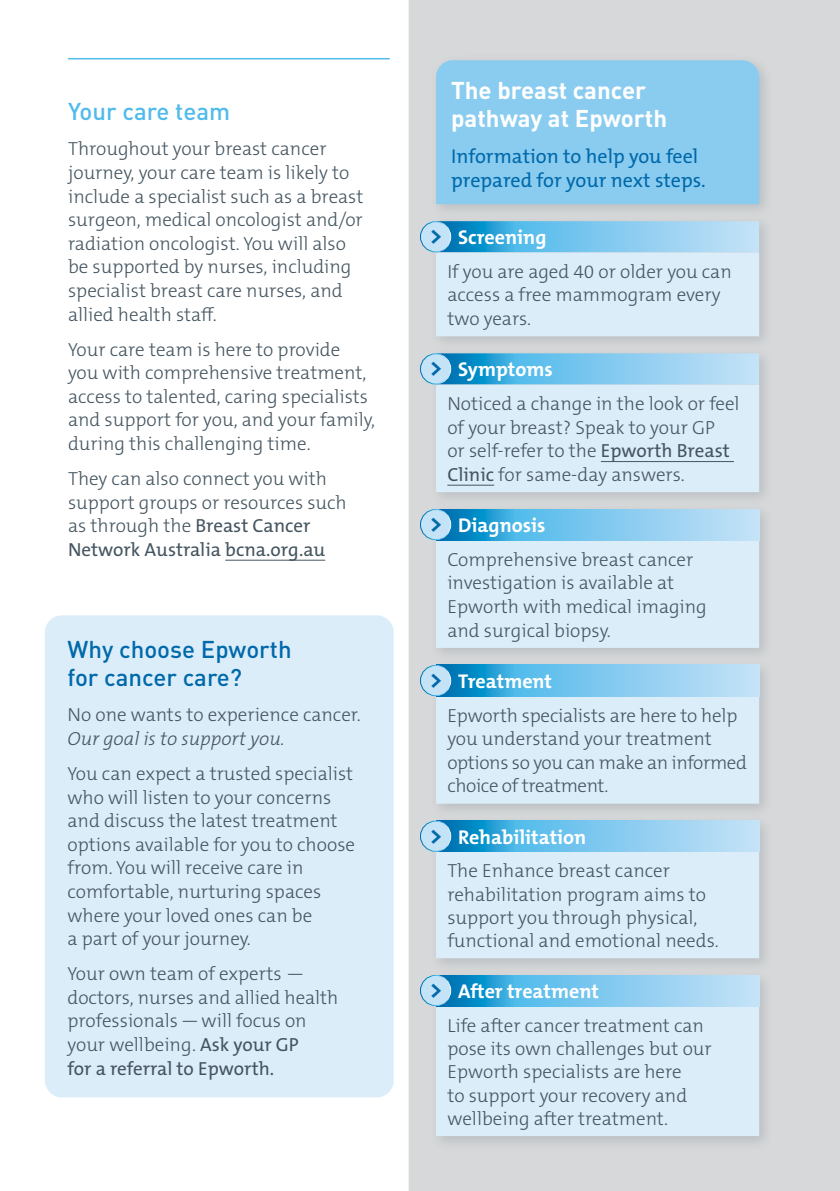
<style>
.page{position:relative;width:840px;height:1191px;background:#fff}
.page>*{position:absolute;margin:0;border:0;box-sizing:border-box;transform-origin:0 0}
.t1{font:700 24px/28px "DINOT";color:#fff}
.t2{font:500 24px/28px "DINOT";color:#0069aa}
.t3{font:500 24px "DINOT";color:#50bbeb}
.t4{font:700 24px "The Mix B W7";color:#0069aa}
.t5{font:700 20px "The Mix B W7";color:#fff}
.t6{font:20px/24px "The Mix B W5 Plain";color:#0069aa}
.t7{font:300 19px/23.6px "The Mix B W3";color:#455560}
.t8{font:19px "The Mix B W5 Plain";color:#455560}
.t9{font:italic 300 19px "The Mix B W3";color:#455560}
.s1{font-family:"The Mix B W5 Plain";font-weight:400}
</style>
<div class="page">
<div style="left:408px;top:0;width:431px;height:1191px;background:#d6d8d9"></div>
<div style="left:45px;top:615px;width:348px;height:482px;background:#dcedfa;border-radius:17px"></div>
<div style="left:428px;top:53px;width:345px;height:166px;background:#455560;opacity:.2"></div>
<div style="left:436px;top:60px;width:322px;height:144px;background:#8accf0"></div>
<div style="left:428px;top:214px;width:345px;height:936px;background:#455560;opacity:.2"></div>
<svg style="left:439px;top:221px;width:319px;height:31px;background:#74c1e8"></svg>
<svg style="left:436px;top:252px;width:322px;height:884px;background:#d5e7f4"></svg>
<svg style="left:439px;top:509px;width:319px;height:31px;background:#73c1e8"></svg>
<svg style="left:439px;top:665px;width:319px;height:31px;background:#73c1e8"></svg>
<svg style="left:439px;top:820px;width:319px;height:32px;background:#73c1e8"></svg>
<svg style="left:439px;top:975px;width:319px;height:31px;background:#73c1e8"></svg>
<hr style="left:600px;top:461px;width:133px;height:1px;background:#455560">
<hr style="left:447px;top:485px;width:47px;height:1px;background:#455560">
<hr style="left:225px;top:560px;width:100px;height:1px;background:#455560">
<div style="left:420px;top:222px;width:30px;height:30px;background:#c4e3f7;border-radius:50%"></div>
<div style="left:420px;top:221px;width:31px;height:31px;border:1px solid #fff;border-radius:50%"></div>
<div style="left:420px;top:354px;width:30px;height:30px;background:#c4e3f7;border-radius:50%"></div>
<div style="left:420px;top:353px;width:31px;height:31px;border:1px solid #fff;border-radius:50%"></div>
<div style="left:420px;top:509px;width:30px;height:31px;background:#c4e3f7;border-radius:50%"></div>
<div style="left:420px;top:509px;width:31px;height:31px;border:1px solid #fff;border-radius:50%"></div>
<div style="left:420px;top:665px;width:30px;height:30px;background:#c4e3f7;border-radius:50%"></div>
<div style="left:420px;top:665px;width:31px;height:31px;border:1px solid #fff;border-radius:50%"></div>
<div style="left:420px;top:821px;width:30px;height:30px;background:#c4e3f7;border-radius:50%"></div>
<div style="left:420px;top:820px;width:31px;height:32px;border:1px solid #fff;border-radius:50%"></div>
<div style="left:420px;top:975px;width:30px;height:30px;background:#c4e3f7;border-radius:50%"></div>
<div style="left:420px;top:975px;width:31px;height:31px;border:1px solid #fff;border-radius:50%"></div>
<hr style="left:68px;top:58px;width:321px;height:1px;background:#50bbeb">
<p class="t3" style="left:68px;top:96px;width:163px">Your care team</p>
<p class="t7" style="left:68px;top:137px;width:297px">Throughout your breast cancer journey, your care team is likely to include a specialist such as a breast surgeon, medical oncologist and/or radiation oncologist. You will also be supported by nurses, including specialist breast care nurses, and allied health staff.</p>
<p class="t7" style="left:68px;top:337px;width:308px">Your care team is here to provide you with comprehensive treatment, access to talented, caring specialists and support for you, and your family, during this challenging time.</p>
<p class="t7" style="left:68px;top:467px;width:280px">They can also connect you with support groups or resources such as through the <span class="s1">Breast Cancer</span></p>
<p class="t8" style="left:68px;top:537px;width:258px">Network Australia bcna.org.au</p>
<p class="t2" style="left:67px;top:635px;width:225px">Why choose Epworth for cancer care?</p>
<p class="t7" style="left:67px;top:703px;width:294px">No one wants to experience cancer.</p>
<p class="t9" style="left:67px;top:727px;width:218px">Our goal is to support you.</p>
<p class="t7" style="left:67px;top:762px;width:289px">You can expect a trusted specialist who will listen to your concerns and discuss the latest treatment options available for you to choose from. You will receive care in comfortable, nurturing spaces where your loved ones can be<br>a part of your journey.</p>
<p class="t7" style="left:67px;top:962px;width:272px">Your own team of experts — doctors, nurses and allied health professionals — will focus on your wellbeing. <span class="s1">Ask your GP</span></p>
<p class="t8" style="left:67px;top:1056px;width:208px">for a referral to Epworth.</p>
<p class="t1" style="left:451px;top:76px;width:217px">The breast cancer pathway at Epworth</p>
<p class="t6" style="left:451px;top:144px;width:256px">Information to help you feel prepared for your next steps.</p>
<p class="t5" style="left:458px;top:224px;width:90px">Screening</p>
<p class="t7" style="left:447px;top:260px;width:286px">If you are aged 40 or older you can access a free mammogram every two years.</p>
<p class="t5" style="left:458px;top:356px;width:96px">Symptoms</p>
<p class="t7" style="left:447px;top:392px;width:293px">Noticed a change in the look or feel of your breast? Speak to your GP<br>or self-refer to the <span class="s1">Epworth Breast<br>Clinic</span> for same-day answers.</p>
<p class="t5" style="left:458px;top:512px;width:89px">Diagnosis</p>
<p class="t7" style="left:447px;top:547px;width:261px">Comprehensive breast cancer investigation is available at<br>Epworth with medical imaging and surgical biopsy.</p>
<p class="t5" style="left:458px;top:668px;width:95px">Treatment</p>
<p class="t7" style="left:447px;top:703px;width:301px">Epworth specialists are here to help you understand your treatment options so you can make an informed choice of treatment.</p>
<p class="t5" style="left:458px;top:824px;width:129px">Rehabilitation</p>
<p class="t7" style="left:447px;top:859px;width:272px">The Enhance breast cancer rehabilitation program aims to support you through physical, functional and emotional needs.</p>
<p class="t5" style="left:458px;top:978px;width:142px">After treatment</p>
<p class="t7" style="left:447px;top:1014px;width:266px">Life after cancer treatment can pose its own challenges but our<br>Epworth specialists are here<br>to support your recovery and wellbeing after treatment.</p>
<p class="t4" style="left:429px;top:221px;width:15px">&gt;</p>
<p class="t4" style="left:429px;top:353px;width:15px">&gt;</p>
<p class="t4" style="left:429px;top:508px;width:15px">&gt;</p>
<p class="t4" style="left:429px;top:664px;width:15px">&gt;</p>
<p class="t4" style="left:429px;top:820px;width:15px">&gt;</p>
<p class="t4" style="left:429px;top:974px;width:15px">&gt;</p>
</div>
